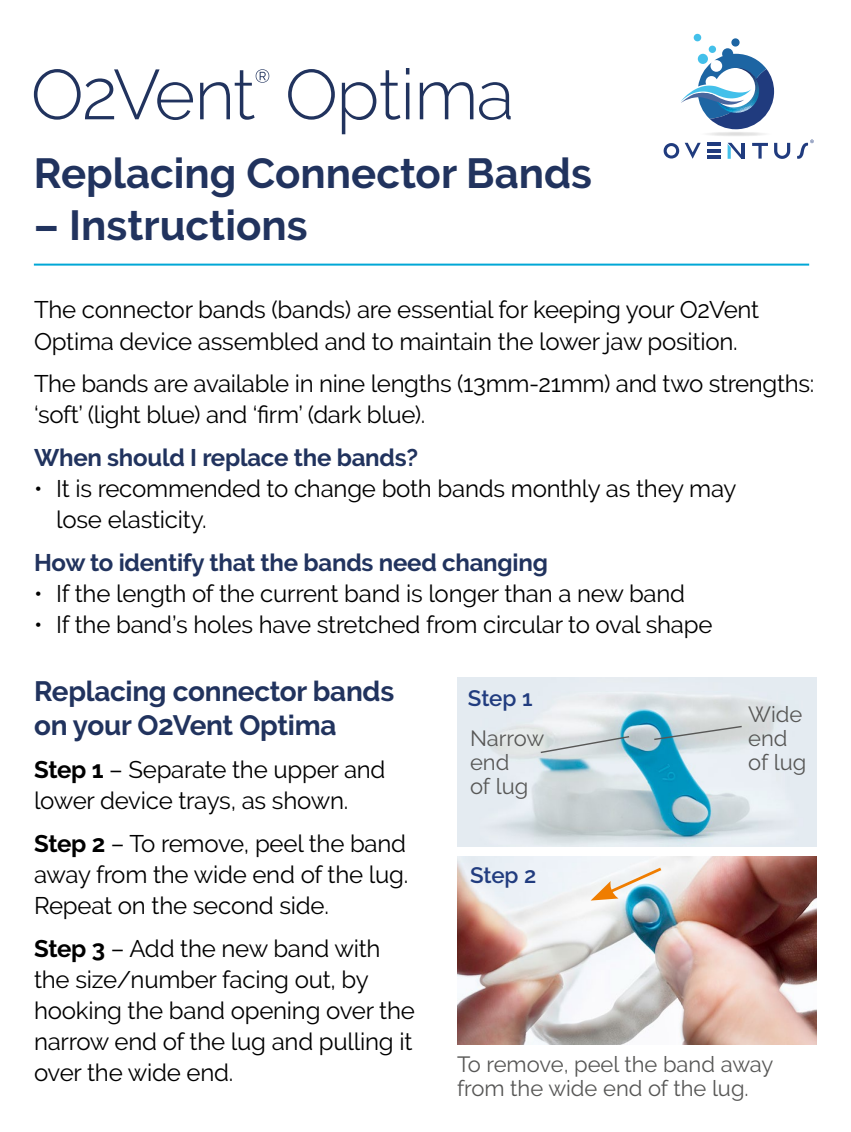
<style>
.page{position:relative;width:851px;height:1132px;background:#fff}
.page>*{position:absolute;margin:0;border:0;box-sizing:border-box;transform-origin:0 0}
.t1{font:700 42px "Raleway";color:#21335e}
.t2{font:700 27.9px/33.9px "Raleway";letter-spacing:-.01em;color:#21335e}
.t3{font:24px/31.2px "Raleway";letter-spacing:-.01em;color:#000}
.t4{font:700 24px "Raleway";letter-spacing:-.01em;color:#21335e}
.t5{font:600 22.2px "Raleway";letter-spacing:-.005em;color:#213c7f}
.t6{font:21.9px/24px "Raleway";color:#575756}
.s1{font-weight:700}
</style>
<div class="page">
<hr style="left:34px;top:263px;width:775px;height:2px;background:#00a7d6">
<svg style="left:727px;top:143px;width:17px;height:16px"></svg>
<svg style="left:663px;top:143px;width:37px;height:16px"></svg>
<svg style="left:752px;top:143px;width:15px;height:15px"></svg>
<svg style="left:774px;top:143px;width:16px;height:16px"></svg>
<hr style="left:706px;top:143px;width:14px;height:3px;background:#203b7e">
<hr style="left:706px;top:149px;width:14px;height:3px;background:#203b7e">
<hr style="left:706px;top:156px;width:14px;height:3px;background:#203b7e">
<div style="left:693px;top:34px;width:8px;height:7px;background:#43c0ea;border-radius:50%"></div>
<div style="left:708px;top:46px;width:8px;height:7px;background:#43c0ea;border-radius:50%"></div>
<div style="left:722px;top:48px;width:11px;height:11px;background:#1d65a3;border-radius:50%"></div>
<div style="left:731px;top:38px;width:8px;height:9px;background:#1d65a3;border-radius:50%"></div>
<svg style="left:681px;top:54px;width:93px;height:75px"></svg>
<svg style="left:797px;top:139px;width:16px;height:20px"></svg>
<img style="left:457px;top:677px;width:359px;height:169px">
<svg style="left:539px;top:734px;width:91px;height:19px"></svg>
<svg style="left:652px;top:724px;width:91px;height:16px"></svg>
<img style="left:457px;top:856px;width:359px;height:188px">
<svg style="left:590px;top:864px;width:74px;height:36px"></svg>
<svg style="left:288px;top:69px;width:47px;height:51px"></svg>
<svg style="left:342px;top:70px;width:58px;height:64px"></svg>
<svg style="left:406px;top:68px;width:3px;height:6px"></svg>
<hr style="left:406px;top:83px;width:3px;height:36px;background:#21335e">
<svg style="left:419px;top:82px;width:54px;height:37px"></svg>
<svg style="left:479px;top:82px;width:31px;height:38px"></svg>
<svg style="left:34px;top:69px;width:159px;height:51px"></svg>
<svg style="left:200px;top:69px;width:69px;height:51px"></svg>
<h1 class="t1" style="left:34px;top:149px;width:559px">Replacing Connector Bands</h1>
<h1 class="t1" style="left:34px;top:201px;width:275px">– Instructions</h1>
<p class="t3" style="left:34px;top:294px;width:726px">The connector bands (bands) are essential for keeping your O2Vent<br>Optima device assembled and to maintain the lower jaw position.</p>
<p class="t3" style="left:34px;top:368px;width:781px">The bands are available in nine lengths (13mm-21mm) and two strengths: ‘soft’ (light blue) and ‘firm’ (dark blue).</p>
<p class="t4" style="left:34px;top:443px;width:385px">When should I replace the bands?</p>
<p class="t3" style="left:56px;top:473px;width:682px;text-indent:-22px">• It is recommended to change both bands monthly as they may lose elasticity.</p>
<p class="t4" style="left:34px;top:548px;width:515px">How to identify that the bands need changing</p>
<p class="t3" style="left:34px;top:577px;width:652px">• If the length of the current band is longer than a new band</p>
<p class="t3" style="left:34px;top:609px;width:679px">• If the band’s holes have stretched from circular to oval shape</p>
<p class="t2" style="left:34px;top:674px;width:361px">Replacing connector bands on your O2Vent Optima</p>
<p class="t3" style="left:34px;top:753px;width:353px"><span class="s1">Step 1</span> – Separate the upper and lower device trays, as shown.</p>
<p class="t3" style="left:34px;top:827px;width:376px;text-align:justify"><span class="s1">Step 2</span> – To remove, peel the band away from the wide end of the lug.<br>Repeat on the second side.</p>
<p class="t3" style="left:34px;top:932px;width:382px"><span class="s1">Step 3</span> – Add the new band with the size/number facing out, by hooking the band opening over the narrow end of the lug and pulling it over the wide end.</p>
<p class="t5" style="left:468px;top:684px;width:66px">Step 1</p>
<p class="t6" style="left:470px;top:725px;width:76px">Narrow end<br>of lug</p>
<p class="t5" style="left:470px;top:862px;width:68px">Step 2</p>
<p class="t6" style="left:748px;top:702px;width:60px">Wide end of lug</p>
<p class="t6" style="left:457px;top:1051px;width:318px">To remove, peel the band away from the wide end of the lug.</p>
</div>
